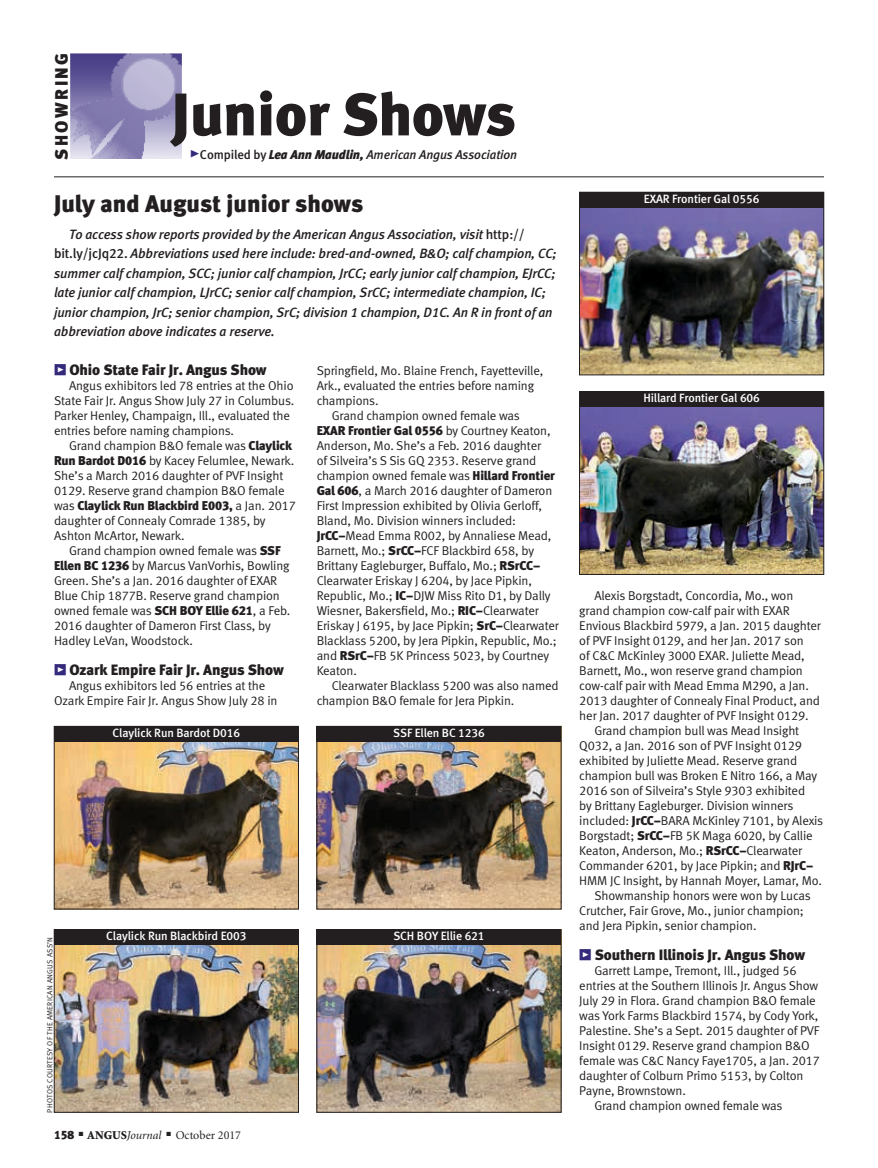
<style>
.page{position:relative;width:878px;height:1168px;background:#fff}
.page>*{position:absolute;margin:0;border:0;box-sizing:border-box;transform-origin:0 0}
.t1{font:60px "Meta Black LF";letter-spacing:-.01em;color:#231f20}
.column_headline{font:24px "Meta Black LF";color:#231f20}
.t2{font:18px "Meta Black LF";letter-spacing:.135em;color:#231f20}
.Test_heading{font:15px "Meta Black LF";letter-spacing:-.01em;color:#231f20}
.column_intro{font:italic 13.5px/19.5px "Meta Medium LF";letter-spacing:-.01em;color:#231f20}
.Test_copy{font:12.75px/15px "Meta Normal LF";letter-spacing:-.01em;color:#231f20}
.t3{font:italic 12.75px "Meta Medium LF";letter-spacing:-.01em;color:#231f20}
.White_animal_name{font:12px "Meta Medium LF";letter-spacing:-.01em;color:#fff}
.t4{font:12px "Minion";color:#231f20}
.photo_credit{font:7.5px "Meta Normal LF";letter-spacing:.03em;color:#231f20}
.s1{font-family:"Meta Black Caps Expert";font-style:normal;font-size:21px;color:#342a7b}
.s2{font-style:normal}
.s3{font-family:"Meta Black LF"}
.s4{font-family:"Meta Black Caps Expert";color:#342a7b}
.s5{font-weight:900}
.s6{font-style:italic}
</style>
<div class="page">
<img style="left:71px;top:53px;width:110px;height:106px">
<hr style="left:54px;top:177px;width:770px;height:1px;background:#231f20">
<img style="left:56px;top:944px;width:240px;height:166px">
<div style="left:54px;top:929px;width:244px;height:183px;border:1px solid #231f20"></div>
<div style="left:54px;top:929px;width:244px;height:15px;background:#231f20"></div>
<img style="left:318px;top:944px;width:241px;height:166px">
<div style="left:316px;top:929px;width:245px;height:183px;border:1px solid #231f20"></div>
<div style="left:316px;top:929px;width:245px;height:15px;background:#231f20"></div>
<img style="left:581px;top:207px;width:241px;height:166px">
<div style="left:579px;top:192px;width:245px;height:183px;border:1px solid #231f20"></div>
<div style="left:579px;top:192px;width:245px;height:15px;background:#231f20"></div>
<img style="left:581px;top:406px;width:241px;height:166px">
<div style="left:579px;top:392px;width:245px;height:182px;border:1px solid #231f20"></div>
<div style="left:579px;top:392px;width:245px;height:14px;background:#231f20"></div>
<img style="left:56px;top:741px;width:240px;height:166px">
<div style="left:54px;top:726px;width:244px;height:15px;background:#231f20"></div>
<img style="left:318px;top:741px;width:241px;height:166px">
<div style="left:316px;top:726px;width:245px;height:15px;background:#231f20"></div>
<p class="t2" style="left:51px;top:160px;width:108px;rotate:-90deg">SHOWRING</p>
<p class="t1" style="left:172px;top:78px;width:346px">Junior Shows</p>
<p class="t3" style="left:189px;top:147px;width:329px"><span class="s1">@</span><span class="s2">Compiled by</span> <span class="s3">Lea Ann Maudlin,</span> American Angus Association</p>
<p class="column_headline" style="left:54px;top:189px;width:311px">July and August junior shows</p>
<p class="column_intro" style="left:54px;top:224px;width:504px;text-indent:15px">To access show reports provided by the American Angus Association, visit <span class="s2">http:// bit.ly/jcJq22.</span> Abbreviations used here include: bred-and-owned, B&amp;O; calf champion, CC; summer calf champion, SCC; junior calf champion, JrCC; early junior calf champion, EJrCC; late junior calf champion, LJrCC; senior calf champion, SrCC; intermediate champion, IC; junior champion, JrC; senior champion, SrC; division 1 champion, D1C. An R in front of an abbreviation above indicates a reserve.</p>
<p class="Test_heading" style="left:54px;top:361px;width:214px"><span class="s4">Z</span> Ohio State Fair Jr. Angus Show</p>
<p class="Test_copy" style="left:54px;top:378px;width:242px;text-indent:15px">Angus exhibitors led 78 entries at the Ohio State Fair Jr. Angus Show July 27 in Columbus.<br>Parker Henley, Champaign, Ill., evaluated the entries before naming champions.</p>
<p class="Test_copy" style="left:54px;top:438px;width:243px;text-indent:15px">Grand champion B&amp;O female was <span class="s3">Claylick Run Bardot D016</span> by Kacey Felumlee, Newark.<br>She’s a March 2016 daughter of PVF Insight 0129. Reserve grand champion B&amp;O female was <span class="s3">Claylick Run Blackbird E003,</span> a Jan. 2017 daughter of Connealy Comrade 1385, by Ashton McArtor, Newark.</p>
<p class="Test_copy" style="left:54px;top:543px;width:238px;text-indent:15px">Grand champion owned female was <span class="s3">SSF Ellen BC 1236</span> by Marcus VanVorhis, Bowling Green. She’s a Jan. 2016 daughter of EXAR Blue Chip 1877B. Reserve grand champion owned female was <span class="s3">SCH BOY Ellie 621</span>, a Feb.<br>2016 daughter of Dameron First Class, by Hadley LeVan, Woodstock.</p>
<p class="Test_heading" style="left:54px;top:661px;width:231px"><span class="s4">Z</span> Ozark Empire Fair Jr. Angus Show</p>
<p class="Test_copy" style="left:54px;top:678px;width:225px;text-align:center">Angus exhibitors led 56 entries at the<br>Ozark Empire Fair Jr. Angus Show July 28 in</p>
<p class="Test_copy" style="left:316px;top:363px;width:228px">Springfield, Mo. Blaine French, Fayetteville,<br>Ark., evaluated the entries before naming champions.</p>
<p class="Test_copy" style="left:316px;top:408px;width:244px;text-indent:15px">Grand champion owned female was<br><span class="s3">EXAR Frontier Gal 0556</span> by Courtney Keaton, Anderson, Mo. She’s a Feb. 2016 daughter<br>of Silveira’s S Sis GQ 2353. Reserve grand champion owned female was <span class="s3">Hillard Frontier Gal 606</span>, a March 2016 daughter of Dameron First Impression exhibited by Olivia Gerloff, Bland, Mo. Division winners included:<br><span class="s3">JrCC–</span>Mead Emma R002, by Annaliese Mead, Barnett, Mo.; <span class="s3">SrCC–</span>FCF Blackbird 658, by Brittany Eagleburger, Buffalo, Mo.; <span class="s3">RSrCC– </span>Clearwater Eriskay J 6204, by Jace Pipkin, Republic, Mo.; <span class="s3">IC–</span>DJW Miss Rito D1, by Dally Wiesner, Bakersfield, Mo.; <span class="s3">RIC–</span>Clearwater Eriskay J 6195, by Jace Pipkin; <span class="s3">SrC–</span>Clearwater Blacklass 5200, by Jera Pipkin, Republic, Mo.; and <span class="s3">RSrC–</span>FB 5K Princess 5023, by Courtney Keaton.</p>
<p class="Test_copy" style="left:316px;top:678px;width:243px;text-indent:15px">Clearwater Blacklass 5200 was also named champion B&amp;O female for Jera Pipkin.</p>
<p class="White_animal_name" style="left:112px;top:725px;width:129px">Claylick Run Bardot D016</p>
<p class="White_animal_name" style="left:393px;top:725px;width:93px">SSF Ellen BC 1236</p>
<p class="photo_credit" style="left:46px;top:1112px;width:177px;rotate:-90deg">PHOTOS COURTESY OF THE AMERICAN ANGUS ASS’N</p>
<p class="White_animal_name" style="left:106px;top:929px;width:142px">Claylick Run Blackbird E003</p>
<p class="White_animal_name" style="left:393px;top:929px;width:93px">SCH BOY Ellie 621</p>
<p class="t4" style="left:54px;top:1129px;width:188px"><span class="s3">158</span> ■ <span class="s5">ANGUS</span><span class="s6">Journal</span> ■ October 2017</p>
<p class="White_animal_name" style="left:643px;top:191px;width:117px">EXAR Frontier Gal 0556</p>
<p class="White_animal_name" style="left:643px;top:391px;width:118px">Hillard Frontier Gal 606</p>
<p class="Test_copy" style="left:579px;top:588px;width:243px;text-indent:15px">Alexis Borgstadt, Concordia, Mo., won grand champion cow-calf pair with EXAR Envious Blackbird 5979, a Jan. 2015 daughter of PVF Insight 0129, and her Jan. 2017 son<br>of C&amp;C McKinley 3000 EXAR. Juliette Mead, Barnett, Mo., won reserve grand champion cow-calf pair with Mead Emma M290, a Jan.<br>2013 daughter of Connealy Final Product, and her Jan. 2017 daughter of PVF Insight 0129.</p>
<p class="Test_copy" style="left:579px;top:723px;width:245px;text-indent:15px">Grand champion bull was Mead Insight Q032, a Jan. 2016 son of PVF Insight 0129 exhibited by Juliette Mead. Reserve grand champion bull was Broken E Nitro 166, a May 2016 son of Silveira’s Style 9303 exhibited<br>by Brittany Eagleburger. Division winners included: <span class="s3">JrCC–</span>BARA McKinley 7101, by Alexis Borgstadt; <span class="s3">SrCC–</span>FB 5K Maga 6020, by Callie Keaton, Anderson, Mo.; <span class="s3">RSrCC–</span>Clearwater Commander 6201, by Jace Pipkin; and <span class="s3">RJrC– </span>HMM JC Insight, by Hannah Moyer, Lamar, Mo.</p>
<p class="Test_copy" style="left:579px;top:888px;width:233px;text-indent:15px">Showmanship honors were won by Lucas<br>Crutcher, Fair Grove, Mo., junior champion; and Jera Pipkin, senior champion.</p>
<p class="Test_heading" style="left:579px;top:946px;width:227px"><span class="s4">Z</span> Southern Illinois Jr. Angus Show</p>
<p class="Test_copy" style="left:579px;top:963px;width:242px;text-indent:15px">Garrett Lampe, Tremont, Ill., judged 56 entries at the Southern Illinois Jr. Angus Show July 29 in Flora. Grand champion B&amp;O female was York Farms Blackbird 1574, by Cody York, Palestine. She’s a Sept. 2015 daughter of PVF Insight 0129. Reserve grand champion B&amp;O female was C&amp;C Nancy Faye1705, a Jan. 2017 daughter of Colburn Primo 5153, by Colton Payne, Brownstown.</p>
<p class="Test_copy" style="left:594px;top:1098px;width:190px">Grand champion owned female was</p>
</div>
